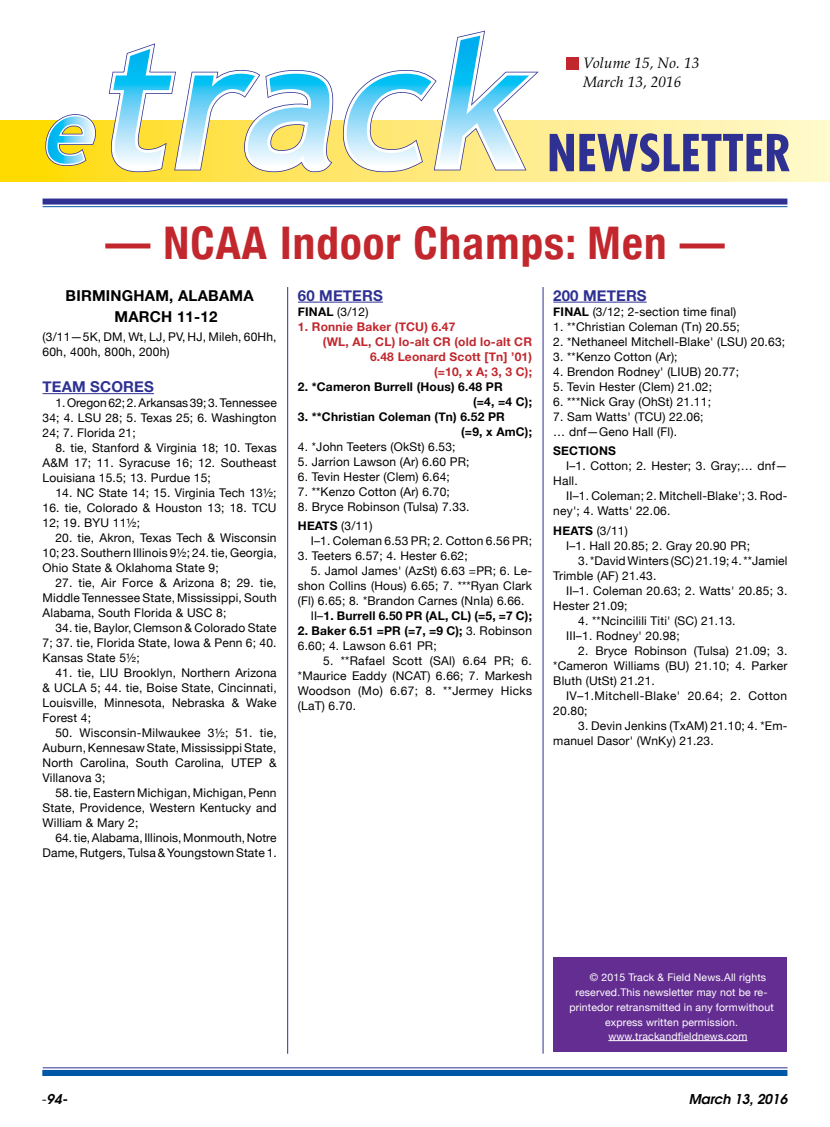
<style>
.page{position:relative;width:830px;height:1127px;background:#fff}
.page>*{position:absolute;margin:0;border:0;box-sizing:border-box;transform-origin:0 0}
.t1{font:700 condensed 45px "Helvetica Neue";letter-spacing:.025em;color:#c1272d}
.t2{font:700 15px/21px "Helvetica Neue";letter-spacing:.015em;color:#000}
.t3{font:700 15px "Helvetica Neue";letter-spacing:.01em;color:#2e3192}
.t4{font:italic 15px/19.5px "Palatino";letter-spacing:.01em;color:#000}
.t5{font:italic 600 13.5px "Avant Garde";color:#000}
.t6{font:12px/15px "Helvetica Neue";letter-spacing:.015em;color:#000}
.t7{font:700 12px/15px "Helvetica Neue";letter-spacing:.015em;color:#000}
.t8{font:700 12px "Helvetica Neue";letter-spacing:.015em;color:#c1272d}
.t9{font:12px/15px "Helvetica Neue";letter-spacing:.035em;color:#000}
.t10{font:10.5px "Helvetica Neue";letter-spacing:.015em;color:#fff}
.s1{font-weight:700}
.s2{font-weight:400}
.s3{font-weight:400;font-style:normal}
</style>
<div class="page">
<div style="left:566px;top:57px;width:12px;height:12px;background:#c1272d"></div>
<svg style="left:0;top:120px;width:829px;height:62px;background:#feea75"></svg>
<hr style="left:43px;top:393px;width:111px;height:1px;background:#2e3192">
<hr style="left:298px;top:302px;width:85px;height:1px;background:#2e3192">
<hr style="left:553px;top:302px;width:93px;height:1px;background:#2e3192">
<div style="left:553px;top:957px;width:233px;height:94px;background:#642d91"></div>
<hr style="left:608px;top:1040px;width:139px;height:1px;background:#fff">
<hr style="left:43px;top:1067px;width:744px;height:1px;background:#2e3192">
<hr style="left:287px;top:287px;width:1px;height:767px;background:#2e3192">
<hr style="left:542px;top:287px;width:1px;height:766px;background:#2e3192">
<div style="left:43px;top:1070px;width:743px;height:6px;background:#0057a8"></div>
<div style="left:43px;top:199px;width:744px;height:6px;background:#2e3192"></div>
<hr style="left:43px;top:206px;width:744px;height:1px;background:#0057a8">
<svg style="left:106px;top:120px;width:438px;height:54px"></svg>
<svg style="left:108px;top:30px;width:432px;height:143px"></svg>
<svg style="left:43px;top:114px;width:54px;height:53px;background:#b0d1a3"></svg>
<svg style="left:549px;top:133px;width:240px;height:39px;background:#8e8a9e"></svg>
<p class="t4" style="left:583px;top:53px;width:117px">Volume 15, No. 13<br>March 13, 2016</p>
<h1 class="t1" style="left:105px;top:206px;width:620px">— NCAA Indoor Champs: Men —</h1>
<p class="t2" style="left:114px;top:284px;width:140px;text-indent:-49px">birmingham, alabama<br>March 11-12</p>
<p class="t6" style="left:43px;top:328px;width:235px">(3/11—5K, DM, Wt, LJ, PV, HJ, Mileh, 60Hh,<br>60h, 400h, 800h, 200h)</p>
<p class="t3" style="left:43px;top:373px;width:113px">TEAM SCORES</p>
<p class="t6" style="left:43px;top:394px;width:235px;text-align:justify;text-indent:13px">1. Oregon 62; 2. Arkansas 39; 3. Tennessee 34; 4. LSU 28; 5. Texas 25; 6. Washington 24; 7. Florida 21;</p>
<p class="t6" style="left:43px;top:439px;width:235px;text-align:justify;text-indent:13px">8. tie, Stanford &amp; Virginia 18; 10. Texas A&amp;M 17; 11. Syracuse 16; 12. Southeast Louisiana 15.5; 13. Purdue 15;</p>
<p class="t6" style="left:55px;top:484px;width:223px">14. NC State 14; 15. Virginia Tech 13½;</p>
<p class="t6" style="left:43px;top:499px;width:235px">16. tie, Colorado &amp; Houston 13; 18. TCU<br>12; 19. BYU 11½;</p>
<p class="t6" style="left:43px;top:529px;width:235px;text-align:justify;text-indent:13px">20. tie, Akron, Texas Tech &amp; Wisconsin 10; 23. Southern Illinois 9½; 24. tie, Georgia, Ohio State &amp; Oklahoma State 9;</p>
<p class="t6" style="left:43px;top:574px;width:235px;text-align:justify;text-indent:13px">27. tie, Air Force &amp; Arizona 8; 29. tie, Middle Tennessee State, Mississippi, South Alabama, South Florida &amp; USC 8;</p>
<p class="t6" style="left:43px;top:619px;width:235px;text-align:justify;text-indent:13px">34. tie, Baylor, Clemson &amp; Colorado State 7; 37. tie, Florida State, Iowa &amp; Penn 6; 40.<br>Kansas State 5½;</p>
<p class="t6" style="left:43px;top:664px;width:235px;text-align:justify;text-indent:13px">41. tie, LIU Brooklyn, Northern Arizona &amp; UCLA 5; 44. tie, Boise State, Cincinnati, Louisville, Minnesota, Nebraska &amp; Wake Forest 4;</p>
<p class="t6" style="left:43px;top:724px;width:235px;text-align:justify;text-indent:13px">50. Wisconsin-Milwaukee 3½; 51. tie, Auburn, Kennesaw State, Mississippi State, North Carolina, South Carolina, UTEP &amp; Villanova 3;</p>
<p class="t6" style="left:43px;top:784px;width:235px;text-align:justify;text-indent:13px">58. tie, Eastern Michigan, Michigan, Penn State, Providence, Western Kentucky and William &amp; Mary 2;</p>
<p class="t6" style="left:43px;top:829px;width:236px;text-align:right">64. tie, Alabama, Illinois, Monmouth, Notre<br>Dame, Rutgers, Tulsa &amp; Youngstown State 1.</p>
<p class="t3" style="left:298px;top:282px;width:46px">60 mete</p>
<p class="t3" style="left:362px;top:282px;width:21px">rs</p>
<p class="t7" style="left:298px;top:303px;width:16px">FINAL</p>
<p class="t6" style="left:337px;top:303px;width:33px">(3/12)</p>
<p class="t8" style="left:298px;top:315px;width:159px">1. Ronnie Baker (TCU) 6.47</p>
<p class="t8" style="left:323px;top:330px;width:201px">(WL, AL, CL) lo-alt CR (old lo-alt CR</p>
<p class="t8" style="left:370px;top:345px;width:163px">6.48 Leonard Scott [Tn] ’01)</p>
<p class="t8" style="left:434px;top:360px;width:99px">(=10, x A; 3, 3 C);</p>
<p class="t7" style="left:473px;top:378px;width:60px;text-indent:-175px">2. *Cameron Burrell (Hous) 6.48 PR<br>(=4, =4 C);</p>
<p class="t7" style="left:461px;top:408px;width:72px;text-indent:-163px">3. **Christian Coleman (Tn) 6.52 PR<br>(=9, x AmC);</p>
<p class="t6" style="left:298px;top:438px;width:159px">4. *John Teeters (OkSt) 6.53;</p>
<p class="t6" style="left:298px;top:453px;width:173px">5. Jarrion Lawson (Ar) 6.60 PR;</p>
<p class="t6" style="left:298px;top:468px;width:153px">6. Tevin Hester (Clem) 6.64;</p>
<p class="t6" style="left:298px;top:483px;width:153px">7. **Kenzo Cotton (Ar) 6.70;</p>
<p class="t6" style="left:298px;top:496px;width:173px;line-height:19.5px">8. Bryce Robinson (Tulsa) 7.33.<br><span class="s1">HEATS</span> (3/11)</p>
<p class="t6" style="left:310px;top:532px;width:223px">I–1. Coleman 6.53 PR; 2. Cotton 6.56 PR;</p>
<p class="t6" style="left:298px;top:547px;width:171px">3. Teeters 6.57; 4. Hester 6.62;</p>
<p class="t6" style="left:310px;top:562px;width:223px">5. Jamol James' (AzSt) 6.63 =PR; 6. Le-</p>
<p class="t6" style="left:298px;top:577px;width:235px">shon Collins (Hous) 6.65; 7. ***Ryan Clark</p>
<p class="t6" style="left:298px;top:592px;width:228px">(Fl) 6.65; 8. *Brandon Carnes (NnIa) 6.66.</p>
<p class="t7" style="left:310px;top:608px;width:223px"><span class="s2">II–</span>1. Burrell 6.50 PR (AL, CL) (=5, =7 C);</p>
<p class="t6" style="left:298px;top:622px;width:235px"><span class="s1">2. Baker 6.51 =PR (=7, =9 C);</span> 3. Robinson<br>6.60; 4. Lawson 6.61 PR;</p>
<p class="t6" style="left:298px;top:652px;width:235px;text-align:justify;text-indent:25px">5. **Rafael Scott (SAl) 6.64 PR; 6. *Maurice Eaddy (NCAT) 6.66; 7. Markesh Woodson (Mo) 6.67; 8. **Jermey Hicks (LaT) 6.70.</p>
<p class="t3" style="left:553px;top:282px;width:95px">200 METERS</p>
<p class="t7" style="left:553px;top:303px;width:16px">FINAL</p>
<p class="t6" style="left:592px;top:303px;width:145px">(3/12; 2-section time final)</p>
<p class="t6" style="left:553px;top:318px;width:188px">1. **Christian Coleman (Tn) 20.55;</p>
<p class="t6" style="left:553px;top:333px;width:233px">2. *Nethaneel Mitchell-Blake' (LSU) 20.63;</p>
<p class="t6" style="left:553px;top:348px;width:126px">3. **Kenzo Cotton (Ar);</p>
<p class="t6" style="left:553px;top:363px;width:187px">4. Brendon Rodney' (LIUB) 20.77;</p>
<p class="t6" style="left:553px;top:378px;width:160px">5. Tevin Hester (Clem) 21.02;</p>
<p class="t6" style="left:553px;top:393px;width:159px">6. ***Nick Gray (OhSt) 21.11;</p>
<p class="t6" style="left:553px;top:408px;width:152px">7. Sam Watts' (TCU) 22.06; … dnf—Geno Hall (Fl).</p>
<p class="t7" style="left:553px;top:443px;width:64px">SECTIONS</p>
<p class="t6" style="left:553px;top:457px;width:235px;text-indent:13px">I–1. Cotton; 2. Hester; 3. Gray;… dnf—<br>Hall.</p>
<p class="t6" style="left:553px;top:487px;width:235px;text-indent:13px">II–1. Coleman; 2. Mitchell-Blake'; 3. Rod&shy;ney'; 4. Watts' 22.06.</p>
<p class="t6" style="left:566px;top:522px;width:185px;text-indent:-13px"><span class="s1">HEATS</span> (3/11)<br>I–1. Hall 20.85; 2. Gray 20.90 PR;</p>
<p class="t6" style="left:553px;top:552px;width:235px;text-indent:25px">3. *David Winters (SC) 21.19; 4. **Jamiel<br>Trimble (AF) 21.43.</p>
<p class="t6" style="left:553px;top:582px;width:235px;text-indent:13px">II–1. Coleman 20.63; 2. Watts' 20.85; 3.<br>Hester 21.09;</p>
<p class="t6" style="left:566px;top:612px;width:171px;text-indent:12px">4. **Ncincilili Titi' (SC) 21.13.<br>III–1. Rodney' 20.98;</p>
<p class="t6" style="left:553px;top:642px;width:235px;text-align:justify;text-indent:25px">2. Bryce Robinson (Tulsa) 21.09; 3. *Cameron Williams (BU) 21.10; 4. Parker Bluth (UtSt) 21.21.</p>
<p class="t9" style="left:553px;top:687px;width:235px;text-indent:13px">IV–1.Mitchell-Blake' 20.64; 2. Cotton<br>20.80;</p>
<p class="t6" style="left:553px;top:717px;width:235px;text-indent:25px">3. Devin Jenkins (TxAM) 21.10; 4. *Em&shy;manuel Dasor' (WnKy) 21.23.</p>
<p class="t10" style="left:589px;top:968px;width:178px">© 2015 Track &amp; Field News.All rights</p>
<p class="t10" style="left:575px;top:983px;width:193px">reserved.This newsletter may not be re-</p>
<p class="t10" style="left:569px;top:998px;width:206px">printedor retransmitted in any formwithout</p>
<p class="t10" style="left:604px;top:1013px;width:134px">express written permission.</p>
<p class="t10" style="left:608px;top:1027px;width:140px">www.trackandfieldnews.com</p>
<p class="t5" style="left:42px;top:1090px;width:27px"><span class="s3">-</span>94-</p>
<p class="t5" style="left:688px;top:1090px;width:100px">March 13, 2016</p>
</div>
